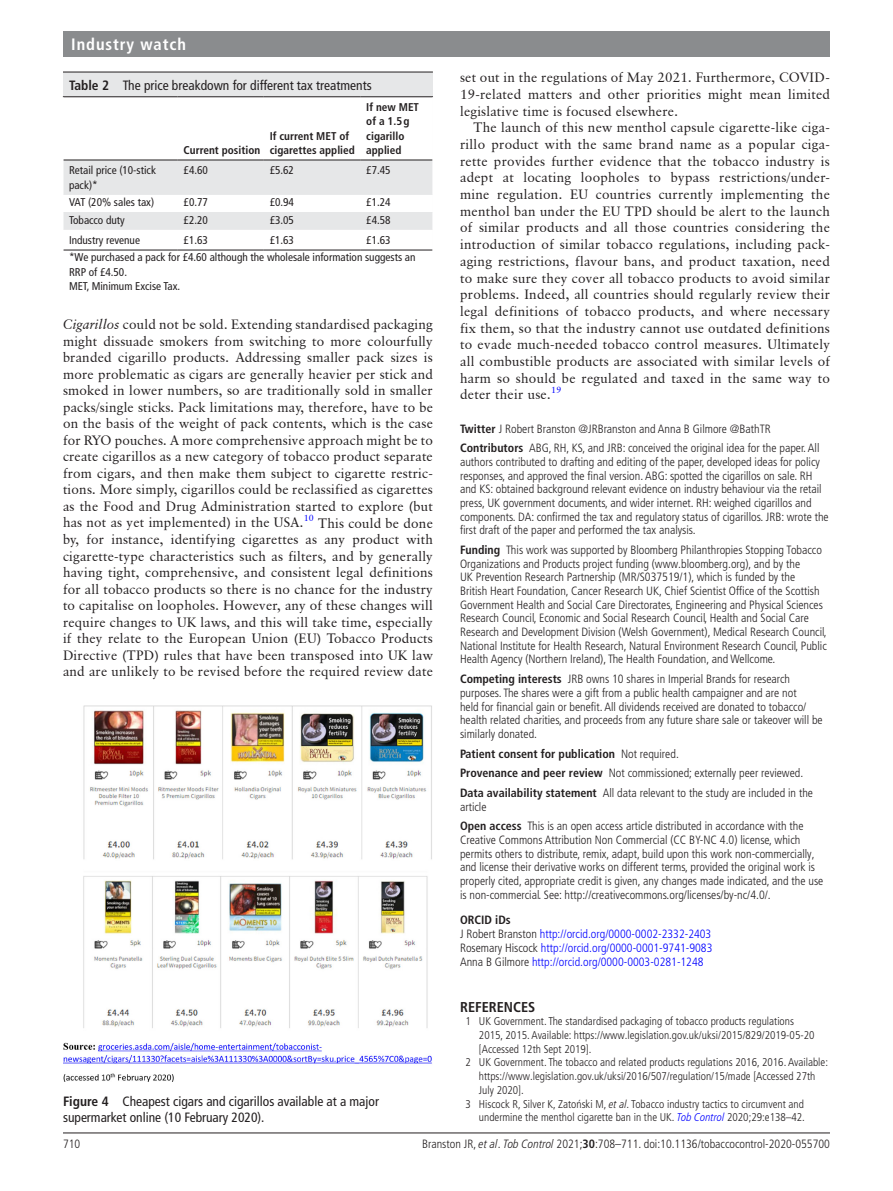
<style>
.page{position:relative;width:893px;height:1191px;background:#fff}
.page>*{position:absolute;margin:0;border:0;box-sizing:border-box;transform-origin:0 0}
.t1{font:700 condensed 16.5px "Frutiger LT Pro";letter-spacing:.055em;color:#fff}
.t2{font:700 condensed 14.25px "Frutiger LT Std";color:#231f20}
.t3{font:13.5px/16.5px "Classical Garamond BT";letter-spacing:.015em;color:#231f20;text-align:justify}
.t4{font:condensed 13.5px/16.5px "Frutiger LT Pro";color:#231f20}
.t5{font:300 condensed 12px/13.6px "Frutiger LT Pro";color:#231f20}
.t6{font:300 condensed 12px/13.6px "Frutiger LT Pro";color:#00f}
.t7{font:300 condensed 11.25px "Frutiger LT Pro";color:#231f20}
.t8{font:condensed 11.25px/14.2px "Frutiger LT Pro";color:#231f20}
.t9{font:700 condensed 11.25px/14.2px "Frutiger LT Pro";color:#231f20}
.t10{font:9px "Classical Garamond BT";color:#00f}
.s1{font-weight:700}
.s2{font-style:italic}
.s3{font-weight:700;color:#231f20}
.s4{color:#231f20}
.s5{font-style:italic;color:#00f}
</style>
<div class="page">
<hr style="left:63px;top:1132px;width:767px;height:1px;background:#231f20">
<div style="left:63px;top:31px;width:767px;height:25px;background:#8a8c8e"></div>
<div style="left:63px;top:72px;width:370px;height:218px;background:#e6e7e8"></div>
<hr style="left:63px;top:72px;width:370px;height:1px;background:#231f20">
<div style="left:64px;top:97px;width:369px;height:63px;background:#fff"></div>
<div style="left:63px;top:250px;width:370px;height:40px;background:#fff"></div>
<hr style="left:63px;top:96px;width:115px;height:1px;background:#231f20">
<hr style="left:178px;top:96px;width:86px;height:1px;background:#231f20">
<hr style="left:264px;top:96px;width:96px;height:1px;background:#231f20">
<hr style="left:360px;top:96px;width:73px;height:1px;background:#231f20">
<hr style="left:63px;top:250px;width:115px;height:1px;background:#231f20">
<hr style="left:178px;top:250px;width:86px;height:1px;background:#231f20">
<hr style="left:264px;top:250px;width:96px;height:1px;background:#231f20">
<hr style="left:360px;top:250px;width:73px;height:1px;background:#231f20">
<hr style="left:63px;top:97px;width:1px;height:63px;background:#fff">
<hr style="left:63px;top:250px;width:1px;height:40px;background:#fff">
<svg style="left:63px;top:160px;width:370px;height:90px"></svg>
<img style="left:63px;top:705px;width:369px;height:376px">
<p class="t1" style="left:71px;top:34px;width:116px">Industry watch</p>
<p class="t4" style="left:69px;top:78px;width:304px"><span class="s1">Table 2</span> The price breakdown for different tax treatments</p>
<p class="t9" style="left:184px;top:143px;width:78px">Current position</p>
<p class="t9" style="left:270px;top:129px;width:87px">If current MET of cigarettes applied</p>
<p class="t9" style="left:366px;top:100px;width:54px">If new MET of a 1.5g cigarillo applied</p>
<p class="t8" style="left:69px;top:163px;width:88px">Retail price (10-stick pack)*</p>
<p class="t8" style="left:184px;top:163px;width:26px">£4.60</p>
<p class="t8" style="left:270px;top:163px;width:26px">£5.62</p>
<p class="t8" style="left:366px;top:163px;width:26px">£7.45</p>
<p class="t8" style="left:69px;top:195px;width:87px">VAT (20% sales tax)</p>
<p class="t8" style="left:184px;top:195px;width:26px">£0.77</p>
<p class="t8" style="left:270px;top:195px;width:26px">£0.94</p>
<p class="t8" style="left:366px;top:195px;width:26px">£1.24</p>
<p class="t8" style="left:69px;top:213px;width:57px">Tobacco duty</p>
<p class="t8" style="left:184px;top:213px;width:26px">£2.20</p>
<p class="t8" style="left:270px;top:213px;width:26px">£3.05</p>
<p class="t8" style="left:366px;top:213px;width:26px">£4.58</p>
<p class="t8" style="left:69px;top:233px;width:73px">Industry revenue</p>
<p class="t8" style="left:184px;top:233px;width:26px">£1.63</p>
<p class="t8" style="left:270px;top:233px;width:26px">£1.63</p>
<p class="t8" style="left:69px;top:231px;width:348px;line-height:17.4px;text-indent:297px">£1.63<br>*We purchased a pack for £4.60 although the wholesale information suggests an</p>
<p class="t8" style="left:69px;top:265px;width:113px">RRP of £4.50.<br>MET, Minimum Excise Tax.</p>
<p class="t3" style="left:63px;top:316px;width:371px"><span class="s2">Cigarillos</span> could not be sold. Extending standardised packaging might dissuade smokers from switching to more colourfully branded cigarillo products. Addressing smaller pack sizes is more problematic as cigars are generally heavier per stick and smoked in lower numbers, so are traditionally sold in smaller packs/single sticks. Pack limitations may, therefore, have to be on the basis of the weight of pack contents, which is the case for RYO pouches. A more comprehensive approach might be to create cigarillos as a new category of tobacco product separate from cigars, and then make them subject to cigarette restric&shy;tions. More simply, cigarillos could be reclassified as cigarettes as the Food and Drug Administration started to explore (but has not as yet implemented) in the USA.<sup>10</sup> This could be done by, for instance, identifying cigarettes as any product with cigarette-type characteristics such as filters, and by generally having tight, comprehensive, and consistent legal definitions for all tobacco products so there is no chance for the industry to capitalise on loopholes. However, any of these changes will require changes to UK laws, and this will take time, especially if they relate to the European Union (EU) Tobacco Products Directive (TPD) rules that have been transposed into UK law and are unlikely to be revised before the required review date</p>
<p class="t4" style="left:63px;top:1092px;width:318px"><span class="s1">Figure 4</span> Cheapest cigars and cigarillos available at a major supermarket online (10 February 2020).</p>
<p class="t3" style="left:460px;top:69px;width:371px">set out in the regulations of May 2021. Furthermore, COVID-19-related matters and other priorities might mean limited legislative time is focused elsewhere.</p>
<p class="t3" style="left:460px;top:119px;width:371px;text-indent:14px">The launch of this new menthol capsule cigarette-like ciga&shy;rillo product with the same brand name as a popular ciga&shy;rette provides further evidence that the tobacco industry is adept at locating loopholes to bypass restrictions/under&shy;mine regulation. EU countries currently implementing the menthol ban under the EU TPD should be alert to the launch of similar products and all those countries considering the introduction of similar tobacco regulations, including pack&shy;aging restrictions, flavour bans, and product taxation, need to make sure they cover all tobacco products to avoid similar problems. Indeed, all countries should regularly review their legal definitions of tobacco products, and where necessary fix them, so that the industry cannot use outdated definitions to evade much-needed tobacco control measures. Ultimately all combustible products are associated with similar levels of harm so should be regulated and taxed in the same way to deter their use.</p>
<p class="t10" style="left:551px;top:384px;width:12px">19</p>
<p class="t5" style="left:460px;top:419px;width:361px;line-height:19.6px"><span class="s1">Twitter</span> J Robert Branston @JRBranston and Anna B Gilmore @BathTR<br><span class="s1">Contributors</span> ABG, RH, KS, and JRB: conceived the original idea for the paper. All</p>
<p class="t5" style="left:460px;top:455px;width:370px">authors contributed to drafting and editing of the paper, developed ideas for policy responses, and approved the final version. ABG: spotted the cigarillos on sale. RH and KS: obtained background relevant evidence on industry behaviour via the retail press, UK government documents, and wider internet. RH: weighed cigarillos and components. DA: confirmed the tax and regulatory status of cigarillos. JRB: wrote the first draft of the paper and performed the tax analysis.</p>
<p class="t5" style="left:460px;top:543px;width:368px"><span class="s1">Funding</span> This work was supported by Bloomberg Philanthropies Stopping Tobacco Organizations and Products project funding (www.bloomberg.org), and by the<br>UK Prevention Research Partnership (MR/S037519/1), which is funded by the<br>British Heart Foundation, Cancer Research UK, Chief Scientist Office of the Scottish Government Health and Social Care Directorates, Engineering and Physical Sciences Research Council, Economic and Social Research Council, Health and Social Care Research and Development Division (Welsh Government), Medical Research Council, National Institute for Health Research, Natural Environment Research Council, Public Health Agency (Northern Ireland), The Health Foundation, and Wellcome.</p>
<p class="t5" style="left:460px;top:672px;width:364px"><span class="s1">Competing interests</span> JRB owns 10 shares in Imperial Brands for research purposes. The shares were a gift from a public health campaigner and are not<br>held for financial gain or benefit. All dividends received are donated to tobacco/ health related charities, and proceeds from any future share sale or takeover will be similarly donated.</p>
<p class="t5" style="left:460px;top:743px;width:354px;line-height:19.6px"><span class="s1">Patient consent for publication</span> Not required.<br><span class="s1">Provenance and peer review</span> Not commissioned; externally peer reviewed.<br><span class="s1">Data availability statement</span> All data relevant to the study are included in the</p>
<p class="t5" style="left:460px;top:797px;width:345px;line-height:19.6px">article<br><span class="s1">Open access</span> This is an open access article distributed in accordance with the</p>
<p class="t5" style="left:460px;top:833px;width:365px">Creative Commons Attribution Non Commercial (CC BY-NC 4.0) license, which permits others to distribute, remix, adapt, build upon this work non-commercially, and license their derivative works on different terms, provided the original work is properly cited, appropriate credit is given, any changes made indicated, and the use is non-commercial. See: http://creativecommons.org/licenses/by-nc/4.0/.</p>
<p class="t6" style="left:460px;top:913px;width:254px"><span class="s3">ORCID iDs<br></span><span class="s4">J Robert Branston</span> http://orcid.org/0000-0002-2332-2403<br><span class="s4">Rosemary Hiscock</span> http://orcid.org/0000-0001-9741-9083<br><span class="s4">Anna B Gilmore</span> http://orcid.org/0000-0003-0281-1248</p>
<p class="t2" style="left:460px;top:998px;width:77px">REFERENCES</p>
<p class="t7" style="left:465px;top:1015px;width:330px">1 UK Government. The standardised packaging of tobacco products regulations</p>
<p class="t7" style="left:479px;top:1028px;width:337px">2015, 2015. Available: https://www.legislation.gov.uk/uksi/2015/829/2019-05-20</p>
<p class="t7" style="left:479px;top:1042px;width:114px">[Accessed 12th Sept 2019].</p>
<p class="t7" style="left:465px;top:1056px;width:364px">2 UK Government. The tobacco and related products regulations 2016, 2016. Available:</p>
<p class="t7" style="left:479px;top:1069px;width:338px">https://www.legislation.gov.uk/uksi/2016/507/regulation/15/made [Accessed 27th</p>
<p class="t7" style="left:479px;top:1083px;width:46px">July 2020].</p>
<p class="t7" style="left:465px;top:1097px;width:340px">3 Hiscock R, Silver K, Zatoński M, <span class="s2">et al</span>. Tobacco industry tactics to circumvent and</p>
<p class="t7" style="left:479px;top:1110px;width:328px">undermine the menthol cigarette ban in the UK. <span class="s5">Tob Control</span> 2020;29:e138–42.</p>
<p class="t5" style="left:63px;top:1136px;width:19px">710</p>
<p class="t5" style="left:422px;top:1136px;width:409px">Branston JR, <span class="s2">et al</span>. <span class="s2">Tob Control</span> 2021;<span class="s1">30</span>:708–711. doi:10.1136/tobaccocontrol-2020-055700</p>
</div>
